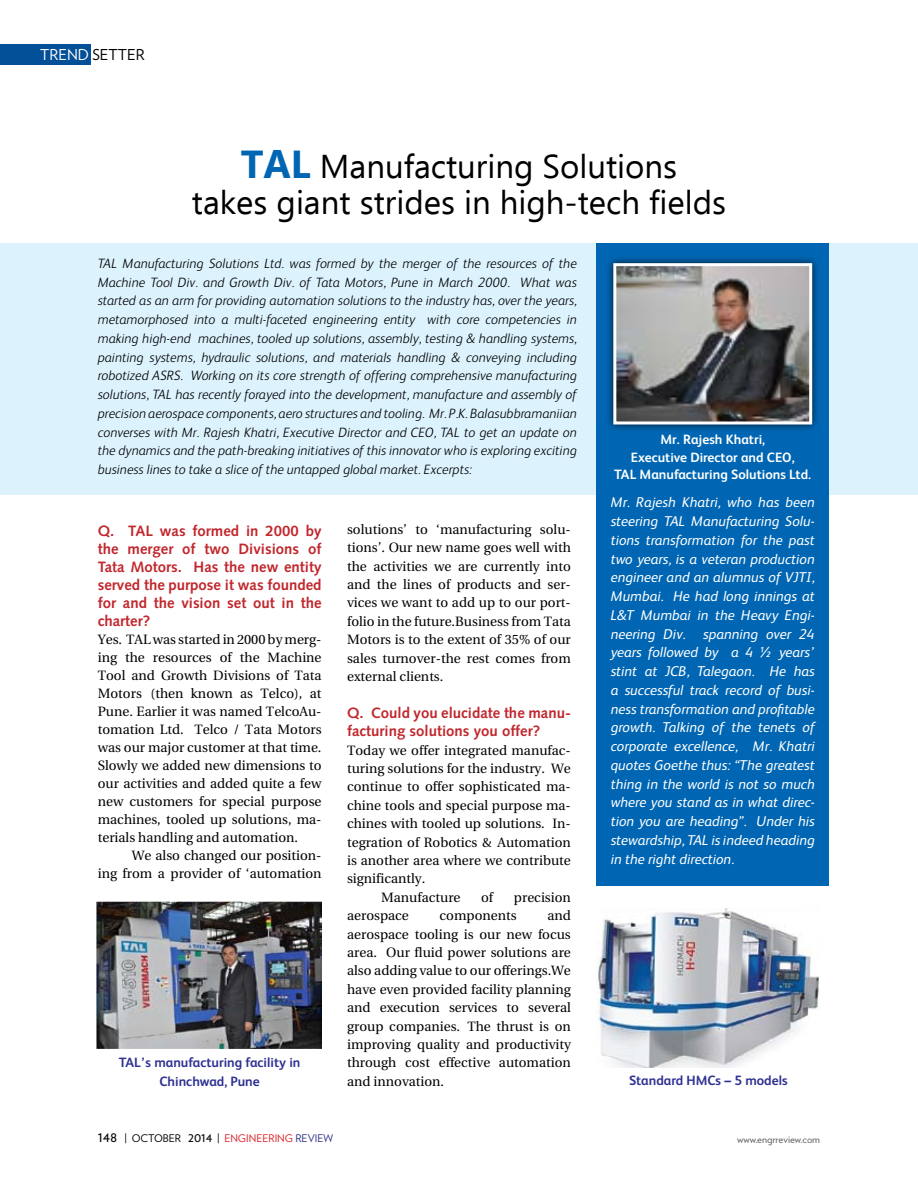
<style>
.page{position:relative;width:918px;height:1188px;background:#fff}
.page>*{position:absolute;margin:0;border:0;box-sizing:border-box;transform-origin:0 0}
.t1{font:33px/36px "Ebrima";color:#000;text-align:center}
.t2{font:700 15px/18px "Syntax LT Std";color:#c1272d}
.t3{font:15px "Verlag";color:#000}
.t4{font:italic 14.25px/18.8px "FS Albert";color:#fff;text-align:justify}
.t5{font:13.5px/18.5px "Utopia";color:#000;text-align:justify}
.t6{font:italic 300 13.5px/18.8px "FS Albert";color:#000;text-align:justify}
.t7{font:700 13.5px/17.2px "FS Albert";color:#fff;text-align:center}
.t8{font:700 13.5px/18.8px "FS Albert";color:#2e3192;text-align:center}
.t9{font:10.5px "Verlag";color:#da2128}
.t10{font:10.5px "Verlag";color:#636467}
.s1{color:#fff}
.s2{font-weight:700;font-size:39px;color:#0066b3}
.s3{font-size:15px;color:#000}
.s4{color:#000}
.s5{font-size:13.5px;color:#000}
.s6{color:#303188}
</style>
<div class="page">
<div style="left:0;top:44px;width:91px;height:20px;background:#034f98"></div>
<div style="left:0;top:243px;width:918px;height:251px;background:#dcf2fd"></div>
<div style="left:596px;top:243px;width:233px;height:642px;background:#0066b3"></div>
<div style="left:605px;top:255px;width:221px;height:184px;background:#000;opacity:.75"></div>
<img style="left:617px;top:267px;width:191px;height:153px">
<div style="left:613px;top:263px;width:199px;height:161px;border:3px solid #fff"></div>
<img style="left:97px;top:901px;width:225px;height:147px">
<img style="left:596px;top:908px;width:224px;height:159px">
<p class="t3" style="left:40px;top:43px;width:106px"><span class="s1">TREND</span> SETTER</p>
<h1 class="t1" style="left:192px;top:150px;width:536px"><span class="s2">TAL</span> Manufacturing Solutions<br>takes giant strides in high-tech fields</h1>
<p class="t6" style="left:98px;top:254px;width:481px">TAL Manufacturing Solutions Ltd. was formed by the merger of the resources of the Machine Tool Div. and Growth Div. of Tata Motors, Pune in March 2000. What was started as an arm for providing automation solutions to the industry has, over the years, metamorphosed into a multi-faceted engineering entity with core competencies in making high-end machines, tooled up solutions, assembly, testing &amp; handling systems, painting systems, hydraulic solutions, and materials handling &amp; conveying including robotized ASRS. Working on its core strength of offering comprehensive manufacturing solutions, TAL has recently forayed into the development, manufacture and assembly of precision aerospace components, aero structures and tooling. Mr. P.K. Balasubbramaniian converses with Mr. Rajesh Khatri, Executive Director and CEO, TAL to get an update on the dynamics and the path-breaking initiatives of this innovator who is exploring exciting business lines to take a slice of the untapped global market. Excerpts:</p>
<p class="t2" style="left:98px;top:522px;width:225px;text-align:justify">Q. TAL was formed in 2000 by the merger of two Divisions of Tata Motors. Has the new entity served the purpose it was founded for and the vision set out in the charter?</p>
<p class="t5" style="left:98px;top:631px;width:225px;line-height:18px">Yes. TAL was started in 2000 by merg&shy;ing the resources of the Machine Tool and Growth Divisions of Tata Motors (then known as Telco), at Pune. Earlier it was named TelcoAu&shy;tomation Ltd. Telco / Tata Motors was our major customer at that time.<br>Slowly we added new dimensions to our activities and added quite a few new customers for special purpose machines, tooled up solutions, ma&shy;terials handling and automation.</p>
<p class="t5" style="left:98px;top:847px;width:225px;line-height:18px;text-align:right">We also changed our position-<br>ing from a provider of ‘automation</p>
<p class="t8" style="left:119px;top:1053px;width:183px">TAL’s manufacturing facility in<br>Chinchwad, Pune</p>
<p class="t5" style="left:347px;top:520px;width:225px">solutions’ to ‘manufacturing solu&shy;tions’. Our new name goes well with the activities we are currently into and the lines of products and ser&shy;vices we want to add up to our port&shy;folio in the future.Business from Tata Motors is to the extent of 35% of our sales turnover-the rest comes from external clients.</p>
<p class="t2" style="left:347px;top:704px;width:225px;line-height:18.5px">Q. Could you elucidate the manu&shy;facturing solutions you offer?</p>
<p class="t5" style="left:347px;top:741px;width:225px">Today we offer integrated manufac-</p>
<p class="t5" style="left:347px;top:760px;width:225px">turing solutions for the industry. We</p>
<p class="t5" style="left:347px;top:778px;width:225px">continue to offer sophisticated ma-</p>
<p class="t5" style="left:347px;top:796px;width:225px">chine tools and special purpose ma-</p>
<p class="t5" style="left:347px;top:815px;width:225px">chines with tooled up solutions. In-</p>
<p class="t5" style="left:347px;top:833px;width:225px">tegration of Robotics &amp; Automation</p>
<p class="t5" style="left:347px;top:852px;width:225px">is another area where we contribute</p>
<p class="t5" style="left:347px;top:870px;width:80px">significantly.</p>
<p class="t5" style="left:381px;top:888px;width:81px">Manufacture</p>
<p class="t5" style="left:481px;top:888px;width:14px">of</p>
<p class="t5" style="left:514px;top:888px;width:58px">precision</p>
<p class="t5" style="left:347px;top:907px;width:63px">aerospace</p>
<p class="t5" style="left:440px;top:907px;width:79px">components</p>
<p class="t5" style="left:347px;top:907px;width:225px;text-indent:200px">and aerospace tooling is our new focus area. Our fluid power solutions are also adding value to our offerings.We have even provided facility planning and execution services to several group companies. The thrust is on improving quality and productivity through cost effective automation and innovation.</p>
<p class="t7" style="left:614px;top:431px;width:198px">Mr. Rajesh Khatri,<br>Executive Director and CEO,<br>TAL Manufacturing Solutions Ltd.</p>
<p class="t4" style="left:611px;top:493px;width:206px">Mr. Rajesh Khatri, who has been steering TAL Manufacturing Solu&shy;tions transformation for the past two years, is a veteran production engineer and an alumnus of VJTI, Mumbai. He had long innings at L&amp;T Mumbai in the Heavy Engi&shy;neering Div. spanning over 24 years followed by a 4 ½ years’ stint at JCB, Talegaon. He has a successful track record of busi&shy;ness transformation and profitable growth. Talking of the tenets of corporate excellence, Mr. Khatri quotes Goethe thus: “The greatest thing in the world is not so much where you stand as in what direc&shy;tion you are heading”. Under his stewardship, TAL is indeed heading in the right direction.</p>
<p class="t8" style="left:629px;top:1071px;width:160px">Standard HMCs – 5 models</p>
<p class="t9" style="left:98px;top:1131px;width:237px"><span class="s3">148</span> <span class="s4">| OCTOBER</span> <span class="s5">2014</span> <span class="s4">|</span> ENGINEERING <span class="s6">REVIEW</span></p>
<p class="t10" style="left:737px;top:1131px;width:85px">www.engrreview.com</p>
</div>
